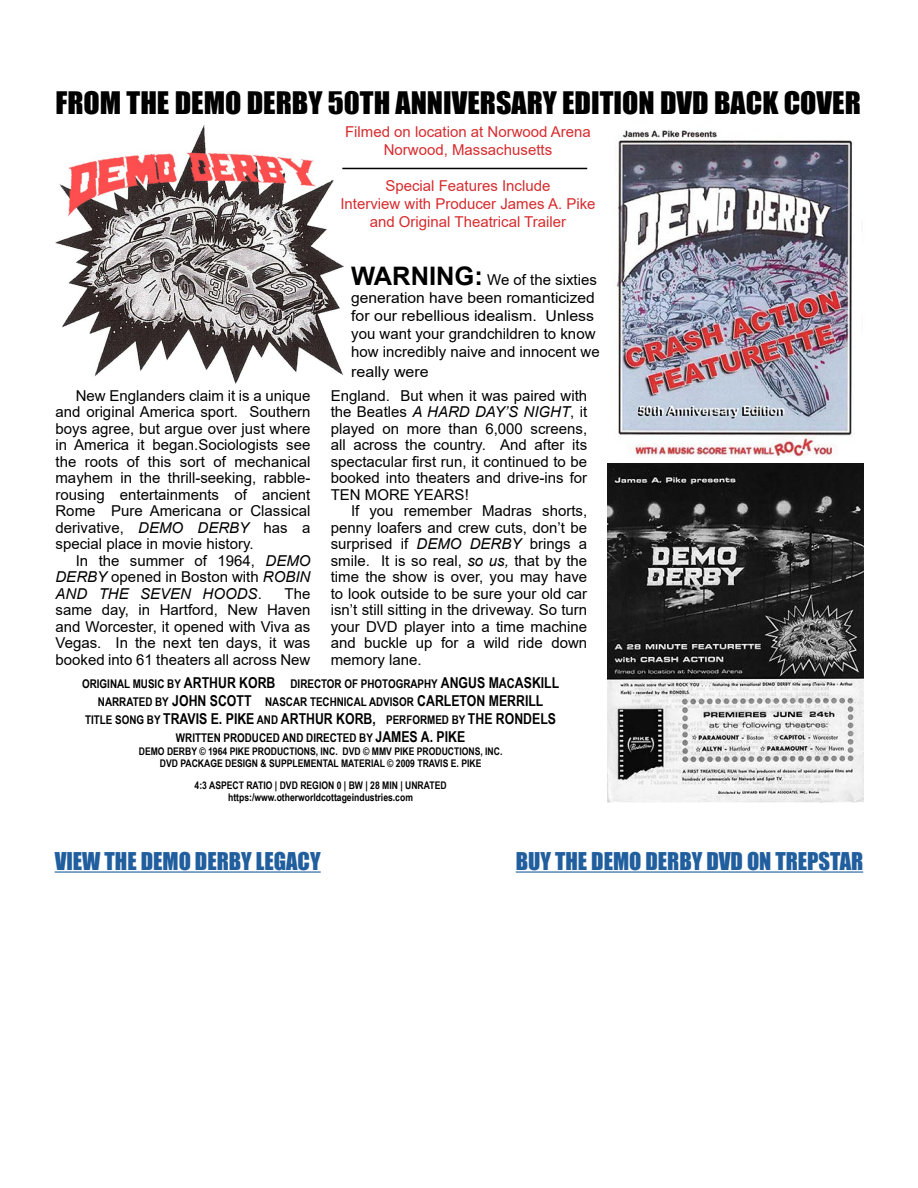
<style>
.page{position:relative;width:918px;height:1188px;background:#fff}
.page>*{position:absolute;margin:0;border:0;box-sizing:border-box;transform-origin:0 0}
.t1{font:28.5px "Impact";color:#000;scale:1.05 1}
.t2{font:22.5px "Impact";color:#215e9e}
.t3{font:15px/16.5px "Arial";color:#000;text-align:justify}
.t4{font:15px/18px "Arial";color:#d62c2f;text-align:center}
.t5{font:700 15px "Arial Narrow";color:#000}
.t6{font:15px "Arial";color:#000;scale:1.07 1}
.t7{font:700 12px/18px "Arial Narrow";color:#000;text-align:center}
.t8{font:700 10.5px/12.6px "Arial Narrow";color:#000;text-align:center}
.s1{font-weight:700;font-size:25.5px}
.s2{font-style:italic}
.s3{font-size:15px}
.s4{font-size:13.5px}
.s5{font-size:12px}
</style>
<div class="page">
<img style="left:616px;top:130px;width:247px;height:328px">
<img style="left:55px;top:125px;width:289px;height:259px">
<img style="left:608px;top:464px;width:256px;height:339px">
<hr style="left:55px;top:871px;width:266px;height:2px;background:#215e9e">
<hr style="left:516px;top:871px;width:347px;height:2px;background:#215e9e">
<hr style="left:342px;top:168px;width:245px;height:1px;background:#000">
<h1 class="t1" style="left:56px;top:81px;width:768px">FROM THE DEMO DERBY 50TH ANNIVERSARY EDITION DVD BACK COVER</h1>
<p class="t4" style="left:345px;top:123px;width:247px">Filmed on location at Norwood Arena<br>Norwood, Massachusetts</p>
<p class="t4" style="left:340px;top:177px;width:257px">Special Features Include<br>Interview with Producer James A. Pike and Original Theatrical Trailer</p>
<p class="t3" style="left:351px;top:271px;width:250px;line-height:18px;text-align:left"><span class="s1">WARNING:</span> We of the sixties generation have been romanticized for our rebellious idealism. Unless you want your grandchildren to know how incredibly naive and innocent we</p>
<p class="t6" style="left:351px;top:361px;width:74px">really were</p>
<p class="t3" style="left:56px;top:387px;width:256px;text-indent:20px">New Englanders claim it is a unique and original America sport. Southern boys agree, but argue over just where in America it began.Sociologists see the roots of this sort of mechanical mayhem in the thrill-seeking, rabble&shy;rousing entertainments of ancient Rome Pure Americana or Classical derivative, <span class="s2">DEMO DERBY</span> has a special place in movie history.</p>
<p class="t3" style="left:56px;top:552px;width:257px;text-indent:20px">In the summer of 1964, <span class="s2">DEMO DERBY</span> opened in Boston with <span class="s2">ROBIN AND THE SEVEN HOODS</span>.</p>
<p class="t3" style="left:56px;top:585px;width:257px;text-indent:229px">The same day, in Hartford, New Haven and Worcester, it opened with Viva as Vegas. In the next ten days, it was booked into 61 theaters all across New</p>
<p class="t3" style="left:331px;top:387px;width:258px">England. But when it was paired with the Beatles <span class="s2">A HARD DAY’S NIGHT</span>, it played on more than 6,000 screens, all across the country. And after its spectacular first run, it continued to be booked into theaters and drive-ins for TEN MORE YEARS!</p>
<p class="t3" style="left:331px;top:503px;width:258px;text-indent:20px">If you remember Madras shorts, penny loafers and crew cuts, don’t be surprised if <span class="s2">DEMO DERBY</span> brings a smile. It is so real, <span class="s2">so us,</span> that by the time the show is over, you may have to look outside to be sure your old car isn’t still sitting in the driveway. So turn your DVD player into a time machine and buckle up for a wild ride down memory lane.</p>
<p class="t7" style="left:82px;top:674px;width:479px">ORIGINAL MUSIC BY <span class="s3">ARTHUR KORB</span> DIRECTOR OF PHOTOGRAPHY <span class="s3">ANGUS M</span><span class="s4">AC</span><span class="s3">ASKILL<br></span>NARRATED BY <span class="s3">JOHN SCOTT</span> NASCAR TECHNICAL ADVISOR <span class="s3">CARLETON MERRILL</span></p>
<p class="t5" style="left:85px;top:707px;width:472px"><span class="s5">TITLE SONG BY</span> TRAVIS E. PIKE <span class="s5">AND</span> ARTHUR KORB, <span class="s5">PERFORMED BY</span> THE RONDELS</p>
<p class="t7" style="left:176px;top:728px;width:291px">WRITTEN PRODUCED AND DIRECTED BY <span class="s3">JAMES A. PIKE</span></p>
<p class="t8" style="left:139px;top:744px;width:365px">DEMO DERBY © 1964 PIKE PRODUCTIONS, INC. DVD © MMV PIKE PRODUCTIONS, INC.<br>DVD PACKAGE DESIGN &amp; SUPPLEMENTAL MATERIAL © 2009 TRAVIS E. PIKE</p>
<p class="t8" style="left:195px;top:778px;width:254px">4:3 ASPECT RATIO | DVD REGION 0 | BW | 28 MIN | UNRATED https:/www.otherworldcottageindustries.com</p>
<h2 class="t2" style="left:55px;top:844px;width:268px">VIEW THE DEMO DERBY LEGACY</h2>
<h2 class="t2" style="left:516px;top:844px;width:349px">BUY THE DEMO DERBY DVD ON TREPSTAR</h2>
</div>
